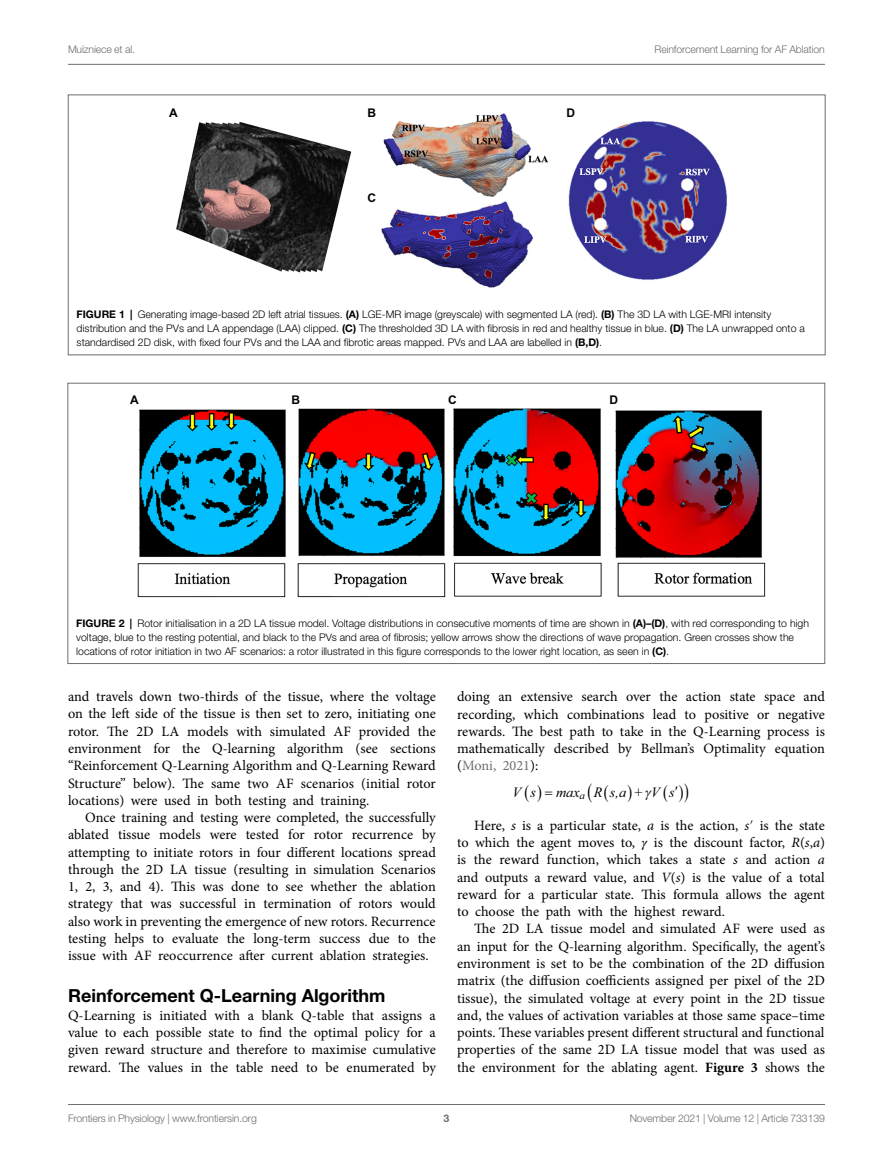
<style>
.page{position:relative;width:893px;height:1170px;background:#fff}
.page>*{position:absolute;margin:0;border:0;box-sizing:border-box;transform-origin:0 0}
.HEAD_2{font:700 18px "Helvetica Neue LT Std";color:#000}
.TEXT{font:14.25px/17.2px "Minion Pro";color:#000;text-align:justify}
.TEXT_FLUSH{font:14.25px/17.2px "Minion Pro";color:#000;text-align:justify}
.spi-math-img{font:italic 14.25px "Times New Roman";letter-spacing:.26em;color:#000}
.t1{font:700 12px "Arial";color:#000}
.spi-math-img-2{font:italic 10.8px "Times New Roman";color:#000}
.FIG_LEG{font:300 10.5px/14.2px "Helvetica Neue LT Std";color:#000}
.t2{font:300 10.5px "Helvetica Neue LT Std";letter-spacing:-.015em;color:#6d6e71}
.t3{font:700 10.5px "Helvetica Neue LT Std";color:#6d6e71}
.s1{font-weight:700}
.s2{color:#6d6e71}
.s3{font-style:italic}
.s4{font-family:"STIX General"}
.s5{font-family:"STIX General";font-style:italic}
</style>
<div class="page">
<hr style="left:68px;top:64px;width:757px;height:1px;background:#6d6e71">
<hr style="left:68px;top:1104px;width:757px;height:1px;background:#6d6e71">
<img style="left:176px;top:113px;width:551px;height:175px">
<div style="left:68px;top:95px;width:757px;height:260px;border:1px solid #6d6e71"></div>
<img style="left:137px;top:408px;width:628px;height:189px">
<p class="t2" style="left:68px;top:42px;width:69px">Muizniece et al.</p>
<p class="t2" style="left:654px;top:42px;width:172px">Reinforcement Learning for AF Ablation</p>
<p class="t1" style="left:169px;top:104px;width:10px">A</p>
<p class="t1" style="left:367px;top:104px;width:10px">B</p>
<p class="t1" style="left:367px;top:189px;width:10px">C</p>
<p class="t1" style="left:567px;top:104px;width:10px">D</p>
<p class="FIG_LEG" style="left:77px;top:307px;width:730px"><span class="s1">FIGURE 1 |</span> Generating image-based 2D left atrial tissues. <span class="s1">(A)</span> LGE-MR image (greyscale) with segmented LA (red). <span class="s1">(B)</span> The 3D LA with LGE-MRI intensity distribution and the PVs and LA appendage (LAA) clipped. <span class="s1">(C)</span> The thresholded 3D LA with fibrosis in red and healthy tissue in blue. <span class="s1">(D)</span> The LA unwrapped onto a standardised 2D disk, with fixed four PVs and the LAA and fibrotic areas mapped. PVs and LAA are labelled in <span class="s1">(B,D)</span>.</p>
<p class="t1" style="left:130px;top:391px;width:10px">A</p>
<p class="t1" style="left:291px;top:391px;width:10px">B</p>
<p class="t1" style="left:448px;top:391px;width:10px">C</p>
<p class="t1" style="left:609px;top:391px;width:10px">D</p>
<p class="FIG_LEG" style="left:76px;top:615px;width:734px"><span class="s1">FIGURE 2 |</span> Rotor initialisation in a 2D LA tissue model. Voltage distributions in consecutive moments of time are shown in <span class="s1">(A)–(D)</span>, with red corresponding to high voltage, blue to the resting potential, and black to the PVs and area of fibrosis; yellow arrows show the directions of wave propagation. Green crosses show the locations of rotor initiation in two AF scenarios: a rotor illustrated in this figure corresponds to the lower right location, as seen in <span class="s1">(C)</span>.</p>
<p class="TEXT" style="left:68px;top:688px;width:369px">and travels down two-thirds of the tissue, where the voltage on the left side of the tissue is then set to zero, initiating one rotor. The 2D LA models with simulated AF provided the environment for the Q-learning algorithm (see sections “Reinforcement Q-Learning Algorithm and Q-Learning Reward Structure” below). The same two AF scenarios (initial rotor locations) were used in both testing and training.</p>
<p class="TEXT" style="left:68px;top:808px;width:369px;text-indent:17px">Once training and testing were completed, the successfully ablated tissue models were tested for rotor recurrence by attempting to initiate rotors in four different locations spread through the 2D LA tissue (resulting in simulation Scenarios 1, 2, 3, and 4). This was done to see whether the ablation strategy that was successful in termination of rotors would also work in preventing the emergence of new rotors. Recurrence testing helps to evaluate the long-term success due to the issue with AF reoccurrence after current ablation strategies.</p>
<p class="HEAD_2" style="left:68px;top:984px;width:319px">Reinforcement Q-Learning Algorithm</p>
<p class="TEXT_FLUSH" style="left:68px;top:1006px;width:369px">Q-Learning is initiated with a blank Q-table that assigns a value to each possible state to find the optimal policy for a given reward structure and therefore to maximise cumulative reward. The values in the table need to be enumerated by</p>
<p class="TEXT_FLUSH" style="left:457px;top:688px;width:369px">doing an extensive search over the action state space and recording, which combinations lead to positive or negative rewards. The best path to take in the Q-Learning process is mathematically described by Bellman’s Optimality equation (<span class="s2">Moni, 2021</span>):</p>
<p class="spi-math-img" style="left:513px;top:781px;width:25px">V s</p>
<p class="spi-math-img" style="left:556px;top:781px;width:120px">max Rs,a+Vs</p>
<p class="spi-math-img-2" style="left:580px;top:787px;width:7px">a</p>
<p class="TEXT" style="left:457px;top:816px;width:369px;text-indent:17px">Here, <span class="s3">s</span> is a particular state, <span class="s3">a</span> is the action, <span class="s3">s</span><span class="s4">′</span> is the state to which the agent moves to, <span class="s5">γ</span> is the discount factor, <span class="s3">R</span>(<span class="s3">s</span>,<span class="s3">a</span>) is the reward function, which takes a state <span class="s3">s</span> and action <span class="s3">a </span>and outputs a reward value, and <span class="s3">V</span>(<span class="s3">s</span>) is the value of a total reward for a particular state. This formula allows the agent to choose the path with the highest reward.</p>
<p class="TEXT" style="left:457px;top:920px;width:369px;text-indent:17px">The 2D LA tissue model and simulated AF were used as an input for the Q-learning algorithm. Specifically, the agent’s environment is set to be the combination of the 2D diffusion matrix (the diffusion coefficients assigned per pixel of the 2D tissue), the simulated voltage at every point in the 2D tissue and, the values of activation variables at those same space–time points. These variables present different structural and functional properties of the same 2D LA tissue model that was used as the environment for the ablating agent. <span class="s1">Figure 3</span> shows the</p>
<p class="t2" style="left:68px;top:1111px;width:190px">Frontiers in Physiology | www.frontiersin.org</p>
<p class="t3" style="left:444px;top:1111px;width:7px">3</p>
<p class="t2" style="left:630px;top:1111px;width:197px">November 2021 | Volume 12 | Article 733139</p>
</div>
